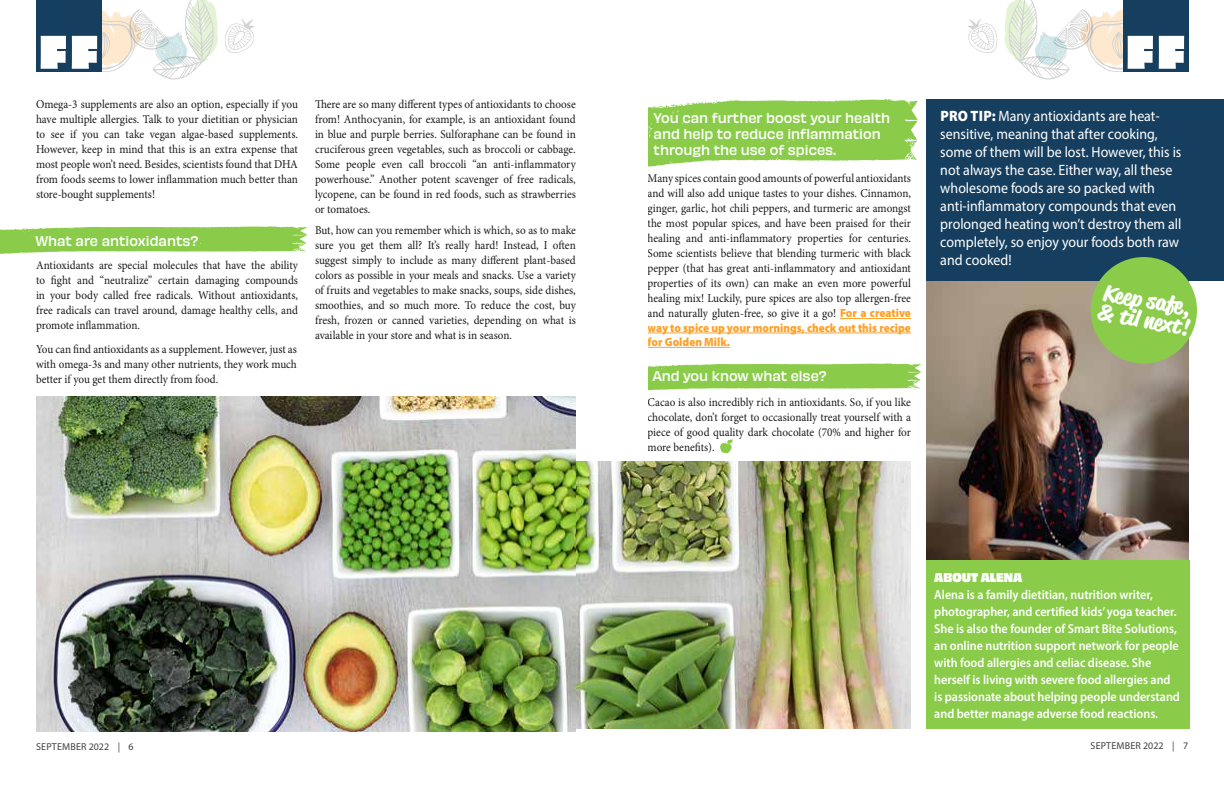
<style>
.page{position:relative;width:1224px;height:792px;background:#fff}
.page>*{position:absolute;margin:0;border:0;box-sizing:border-box;transform-origin:0 0}
.t1{font:700 22px/20px "Reklame Script";color:#fff;scale:.93 1}
.t2{font:15px/18px "Myriad Pro";color:#fff;scale:.93 1}
.t3{font:600 13px/17px "Myriad Pro";color:#fff;scale:.93 1}
.t4{font:500 13px/16px "Obviously";color:#fff;scale:.93 1}
.t5{font:12px/15px "Minion Pro";letter-spacing:-.005em;color:#1a1a1a;text-align:justify;scale:.93 1}
.t6{font:900 12px/14.4px "Myriad Pro";color:#fca129;scale:.93 1}
.t7{font:12px "Obviously Blck";color:#fff;scale:.93 1}
.t8{font:10px "Myriad Pro";letter-spacing:.02em;color:#414042}
.s1{font-family:"Myriad Pro";font-weight:900;color:#fca129}
.s2{font-weight:900}
</style>
<div class="page">
<svg style="left:225px;top:19px;width:30px;height:34px"></svg>
<div style="left:36px;top:0;width:65px;height:72px;background:#163f5f"></div>
<svg style="left:41px;top:36px;width:25px;height:33px"></svg>
<svg style="left:72px;top:0;width:146px;height:80px"></svg>
<svg style="left:968px;top:19px;width:30px;height:34px"></svg>
<div style="left:1123px;top:0;width:65px;height:72px;background:#163f5f"></div>
<svg style="left:1004px;top:0;width:149px;height:80px"></svg>
<svg style="left:1159px;top:36px;width:25px;height:33px"></svg>
<hr style="left:840px;top:318px;width:71px;height:1px;background:#fca129">
<hr style="left:648px;top:333px;width:263px;height:1px;background:#fca129">
<hr style="left:648px;top:347px;width:82px;height:1px;background:#fca129">
<svg style="left:0;top:226px;width:308px;height:28px;background:#9bd365"></svg>
<svg style="left:648px;top:363px;width:274px;height:28px;background:#9cd365"></svg>
<svg style="left:648px;top:99px;width:270px;height:68px;background:#9bd364"></svg>
<img style="left:926px;top:281px;width:262px;height:279px">
<div style="left:926px;top:560px;width:263px;height:168px;background:#8acc4a"></div>
<img style="left:576px;top:461px;width:335px;height:268px">
<div style="left:926px;top:99px;width:298px;height:182px;background:#163f5f"></div>
<div style="left:1091px;top:257px;width:106px;height:106px;background:#8acc4a;border-radius:50%"></div>
<img style="left:36px;top:396px;width:540px;height:335px">
<svg style="left:720px;top:439px;width:13px;height:14px"></svg>
<p class="t5" style="left:36px;top:97px;width:283px">Omega-3 supplements are also an option, especially if you have multiple allergies. Talk to your dietitian or physician to see if you can take vegan algae-based supplements.<br>However, keep in mind that this is an extra expense that most people won’t need. Besides, scientists found that DHA from foods seems to lower inflammation much better than store-bought supplements!</p>
<p class="t4" style="left:35px;top:232px;width:177px">What are antioxidants?</p>
<p class="t5" style="left:36px;top:258px;width:283px">Antioxidants are special molecules that have the ability to fight and “neutralize” certain damaging compounds in your body called free radicals. Without antioxidants, free radicals can travel around, damage healthy cells, and promote inflammation.</p>
<p class="t5" style="left:36px;top:341px;width:282px">You can find antioxidants as a supplement. However, just as with omega-3s and many other nutrients, they work much better if you get them directly from food.</p>
<p class="t5" style="left:315px;top:97px;width:282px">There are so many different types of antioxidants to choose from! Anthocyanin, for example, is an antioxidant found in blue and purple berries. Sulforaphane can be found in cruciferous green vegetables, such as broccoli or cabbage.<br>Some people even call broccoli “an anti-inflammatory powerhouse.” Another potent scavenger of free radicals, lycopene, can be found in red foods, such as strawberries or tomatoes.</p>
<p class="t5" style="left:315px;top:222px;width:282px">But, how can you remember which is which, so as to make sure you get them all? It’s really hard! Instead, I often suggest simply to include as many different plant-based colors as possible in your meals and snacks. Use a variety of fruits and vegetables to make snacks, soups, side dishes, smoothies, and so much more. To reduce the cost, buy fresh, frozen or canned varieties, depending on what is available in your store and what is in season.</p>
<p class="t4" style="left:654px;top:109px;width:256px">You can further boost your health and help to reduce inflammation through the use of spices.</p>
<p class="t5" style="left:648px;top:171px;width:285px">Many spices contain good amounts of powerful antioxidants and will also add unique tastes to your dishes. Cinnamon, ginger, garlic, hot chili peppers, and turmeric are amongst the most popular spices, and have been praised for their healing and anti-inflammatory properties for centuries.<br>Some scientists believe that blending turmeric with black pepper (that has great anti-inflammatory and antioxidant properties of its own) can make an even more powerful healing mix! Luckily, pure spices are also top allergen-free and naturally gluten-free, so give it a go! <span class="s1">For a creative</span></p>
<p class="t6" style="left:648px;top:320px;width:285px">way to spice up your mornings, check out this recipe for Golden Milk.</p>
<p class="t4" style="left:652px;top:367px;width:189px">And you know what else?</p>
<p class="t5" style="left:648px;top:395px;width:285px">Cacao is also incredibly rich in antioxidants. So, if you like chocolate, don’t forget to occasionally treat yourself with a piece of good quality dark chocolate (70% and higher for more benefits).</p>
<p class="t2" style="left:940px;top:107px;width:261px"><span class="s2">PRO TIP:</span> Many antioxidants are heat&shy;sensitive, meaning that after cooking, some of them will be lost. However, this is not always the case. Either way, all these wholesome foods are so packed with anti-inflammatory compounds that even prolonged heating won’t destroy them all completely, so enjoy your foods both raw and cooked!</p>
<h1 class="t1" style="left:1103px;top:282px;width:101px;rotate:10deg">Kee p safe, &amp; til next!</h1>
<p class="t7" style="left:934px;top:568px;width:96px">ABOUT ALENA</p>
<p class="t3" style="left:934px;top:586px;width:266px">Alena is a family dietitian, nutrition writer, photographer, and certified kids’ yoga teacher.<br>She is also the founder of Smart Bite Solutions, an online nutrition support network for people with food allergies and celiac disease. She herself is living with severe food allergies and is passionate about helping people understand and better manage adverse food reactions.</p>
<p class="t8" style="left:36px;top:740px;width:99px">SEPTEMBER 2022 | 6</p>
<p class="t8" style="left:1091px;top:739px;width:99px">SEPTEMBER 2022 | 7</p>
</div>
